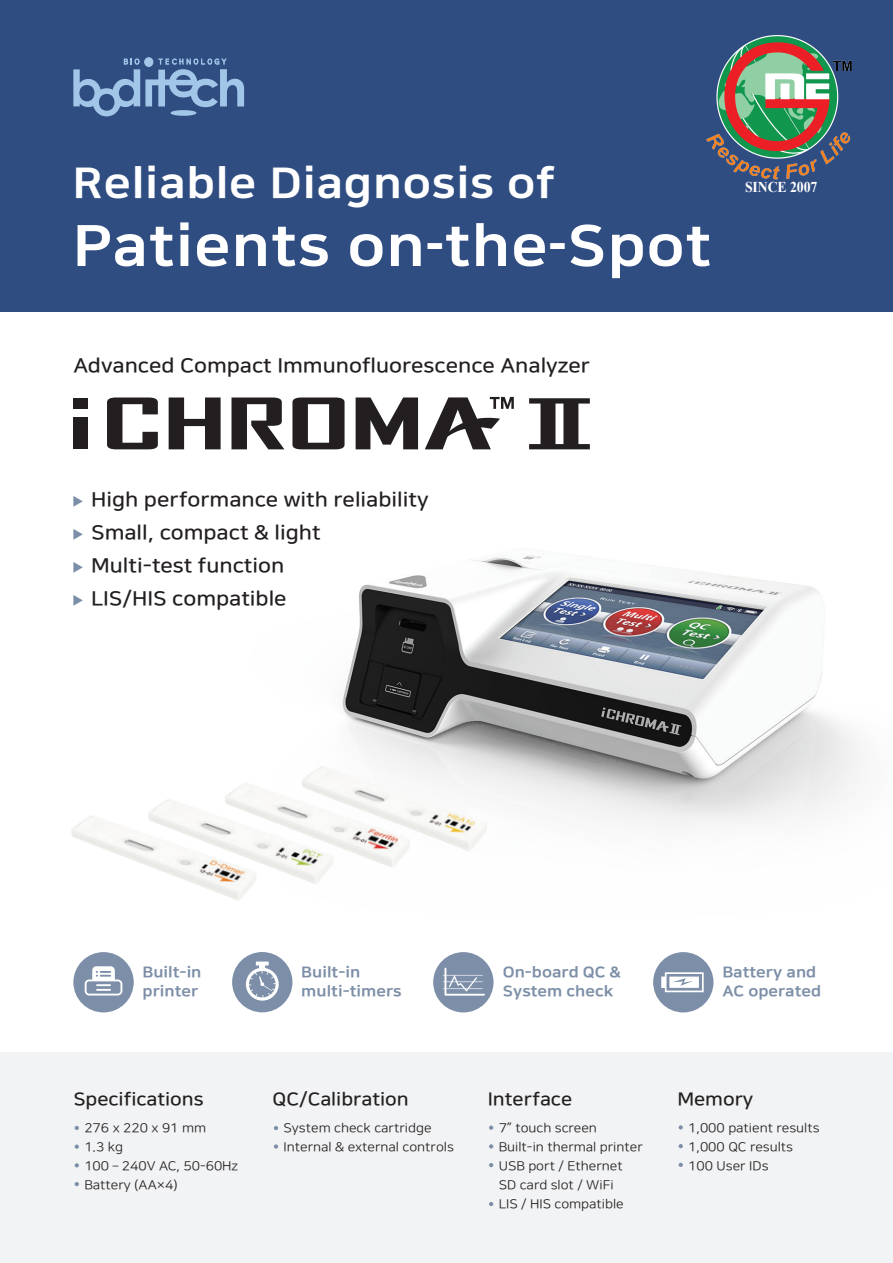
<style>
.page{position:relative;width:893px;height:1263px;background:#fff}
.page>*{position:absolute;margin:0;border:0;box-sizing:border-box;transform-origin:0 0}
.t1{font:56.7px "Nanum Square EB";letter-spacing:.015em;color:#fff;scale:1.1 1}
.t2{font:42.3px "Nanum Square EB";letter-spacing:.015em;color:#fff;scale:1.1 1}
.t3{font:19.8px/33px "Nanum Square B";color:#231f20;scale:1.11 1}
.t4{font:18px "Nanum Square B";color:#231f20;scale:1.1 1}
.t5{font:15px/19.5px "Nanum Square EB";color:#7d8fa8;scale:1.1 1}
.t6{font:700 15px "Times New Roman";letter-spacing:-.01em;color:#fff;scale:.92 1}
.t7{font:12.6px/18.9px "Nanum Square R";color:#231f20;scale:1.1 1}
</style>
<div class="page">
<div style="left:0;top:0;width:893px;height:312px;background:#304d82"></div>
<div style="left:0;top:1052px;width:893px;height:211px;background:#f2f3f4"></div>
<svg style="left:73px;top:57px;width:171px;height:59px"></svg>
<svg style="left:274px;top:1126px;width:4px;height:4px"></svg>
<svg style="left:274px;top:1144px;width:4px;height:5px"></svg>
<svg style="left:489px;top:1125px;width:4px;height:5px"></svg>
<svg style="left:489px;top:1144px;width:4px;height:4px"></svg>
<svg style="left:489px;top:1163px;width:4px;height:4px"></svg>
<svg style="left:489px;top:1202px;width:4px;height:4px"></svg>
<svg style="left:75px;top:1126px;width:4px;height:4px"></svg>
<svg style="left:75px;top:1144px;width:4px;height:5px"></svg>
<svg style="left:75px;top:1163px;width:4px;height:4px"></svg>
<svg style="left:75px;top:1182px;width:4px;height:4px"></svg>
<svg style="left:679px;top:1125px;width:4px;height:4px"></svg>
<svg style="left:679px;top:1144px;width:4px;height:4px"></svg>
<svg style="left:679px;top:1163px;width:4px;height:4px"></svg>
<img style="left:88px;top:555px;width:774px;height:455px">
<svg style="left:356px;top:397px;width:62px;height:52px"></svg>
<svg style="left:107px;top:397px;width:51px;height:52px"></svg>
<svg style="left:169px;top:397px;width:52px;height:52px"></svg>
<svg style="left:231px;top:397px;width:53px;height:52px"></svg>
<svg style="left:292px;top:397px;width:53px;height:52px"></svg>
<div style="left:73px;top:417px;width:15px;height:32px;background:#231f20"></div>
<div style="left:73px;top:398px;width:15px;height:11px;background:#231f20"></div>
<svg style="left:529px;top:398px;width:61px;height:51px"></svg>
<svg style="left:425px;top:397px;width:89px;height:52px"></svg>
<img style="left:71px;top:799px;width:196px;height:118px">
<img style="left:139px;top:783px;width:205px;height:118px">
<img style="left:216px;top:766px;width:205px;height:118px">
<img style="left:292px;top:750px;width:206px;height:118px">
<div style="left:232px;top:952px;width:60px;height:60px;background:#7d8fa8;border-radius:50%"></div>
<svg style="left:246px;top:961px;width:33px;height:39px"></svg>
<div style="left:653px;top:952px;width:60px;height:60px;background:#7d8fa8;border-radius:50%"></div>
<svg style="left:661px;top:972px;width:43px;height:20px"></svg>
<div style="left:73px;top:952px;width:61px;height:60px;background:#7d8fa8;border-radius:50%"></div>
<svg style="left:85px;top:966px;width:37px;height:29px"></svg>
<div style="left:433px;top:952px;width:60px;height:60px;background:#7d8fa8;border-radius:50%"></div>
<svg style="left:443px;top:968px;width:42px;height:28px"></svg>
<svg style="left:73px;top:496px;width:10px;height:11px"></svg>
<svg style="left:73px;top:529px;width:10px;height:11px"></svg>
<svg style="left:73px;top:562px;width:10px;height:11px"></svg>
<svg style="left:73px;top:595px;width:10px;height:11px"></svg>
<img style="left:706px;top:36px;width:145px;height:144px">
<h2 class="t2" style="left:72px;top:160px;width:440px">Reliable Diagnosis of</h2>
<h1 class="t1" style="left:72px;top:216px;width:582px">Patients on-the-Spot</h1>
<h3 class="t3" style="left:73px;top:350px;width:467px">Advanced Compact Immunofluorescence Analyzer</h3>
<p class="t6" style="left:745px;top:176px;width:80px">SINCE 2007</p>
<h3 class="t3" style="left:91px;top:484px;width:306px">High performance with reliability<br>Small, compact &amp; light<br>Multi-test function<br>LIS/HIS compatible</h3>
<p class="t5" style="left:143px;top:962px;width:55px">Built-in printer</p>
<p class="t5" style="left:503px;top:962px;width:109px">On-board QC &amp;<br>System check</p>
<p class="t5" style="left:301px;top:962px;width:93px">Built-in multi-timers</p>
<p class="t5" style="left:722px;top:962px;width:91px">Battery and<br>AC operated</p>
<h3 class="t4" style="left:73px;top:1090px;width:120px">Specifications</h3>
<p class="t7" style="left:84px;top:1119px;width:142px">276 x 220 x 91 mm<br>1.3 kg<br>100 – 240V AC, 50-60Hz<br>Battery (AA×4)</p>
<h3 class="t4" style="left:273px;top:1090px;width:125px">QC/Calibration</h3>
<p class="t7" style="left:284px;top:1119px;width:156px">System check cartridge<br>Internal &amp; external controls</p>
<h3 class="t4" style="left:488px;top:1090px;width:78px">Interface</h3>
<p class="t7" style="left:499px;top:1119px;width:132px">7” touch screen<br>Built-in thermal printer<br>USB port / Ethernet<br>SD card slot / WiFi<br>LIS / HIS compatible</p>
<h3 class="t4" style="left:677px;top:1090px;width:71px">Memory</h3>
<p class="t7" style="left:688px;top:1119px;width:121px">1,000 patient results<br>1,000 QC results<br>100 User IDs</p>
</div>
